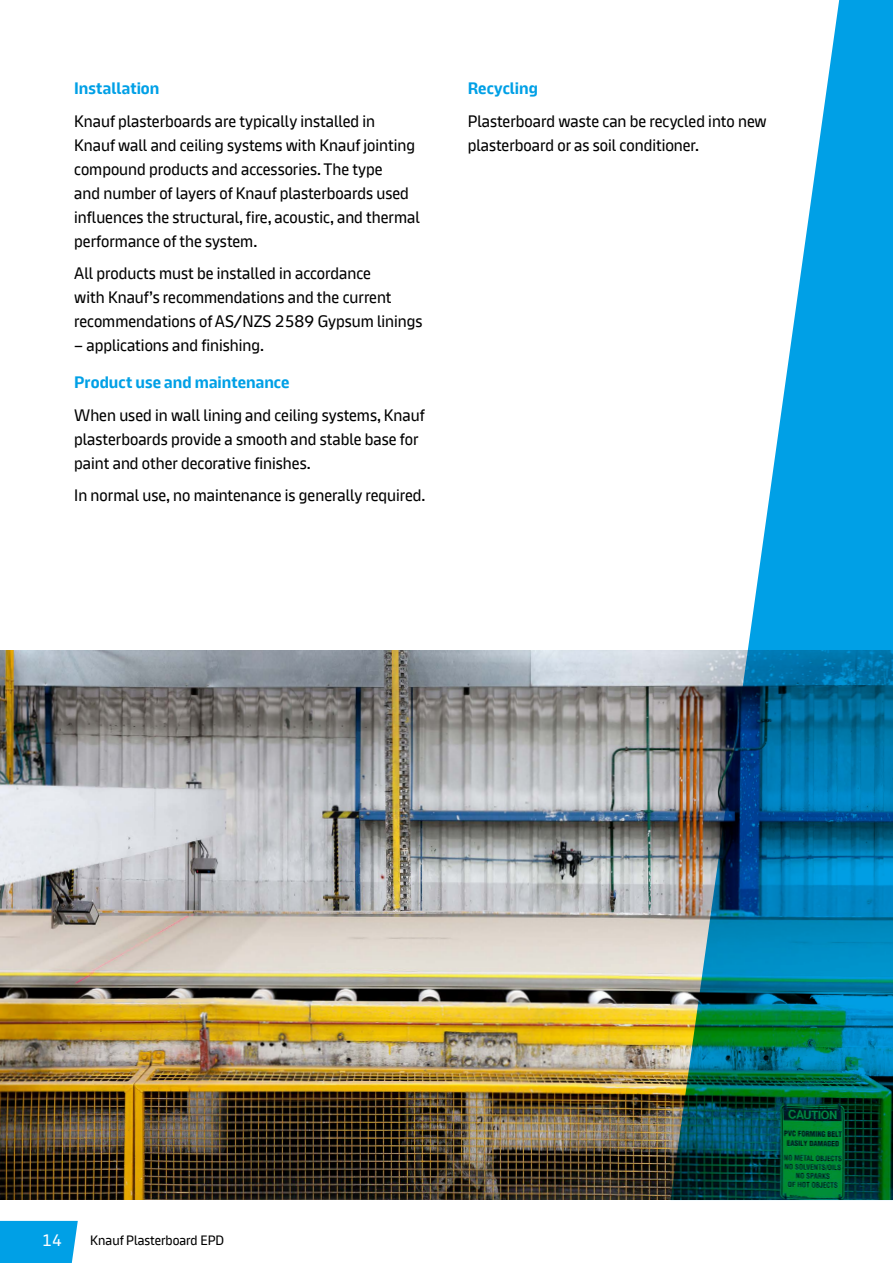
<style>
.page{position:relative;width:893px;height:1263px;background:#fff}
.page>*{position:absolute;margin:0;border:0;box-sizing:border-box;transform-origin:0 0}
.t1{font:16.5px/24px "Knauf Screen";color:#000}
.t2{font:700 16.5px "Knauf Screen";color:#00a0e6}
.t3{font:16.5px "Knauf Screen";color:#fff}
.t4{font:13.5px "Knauf Screen";color:#000}
</style>
<div class="page">
<img style="left:0;top:651px;width:670px;height:549px">
<svg style="left:670px;top:0;width:223px;height:1200px"></svg>
<div style="left:0;top:1221px;width:78px;height:42px;background:#00a0e6"></div>
<p class="t2" style="left:74px;top:79px;width:87px">Installation</p>
<p class="t1" style="left:74px;top:109px;width:347px">Knauf plasterboards are typically installed in Knauf wall and ceiling systems with Knauf jointing compound products and accessories. The type<br>and number of layers of Knauf plasterboards used influences the structural, fire, acoustic, and thermal performance of the system.</p>
<p class="t1" style="left:74px;top:261px;width:350px">All products must be installed in accordance<br>with Knauf’s recommendations and the current recommendations of AS/NZS 2589 Gypsum linings</p>
<p class="t1" style="left:74px;top:333px;width:191px">– applications and finishing.</p>
<p class="t2" style="left:74px;top:373px;width:217px">Product use and maintenance</p>
<p class="t1" style="left:74px;top:403px;width:352px">When used in wall lining and ceiling systems, Knauf plasterboards provide a smooth and stable base for paint and other decorative finishes.</p>
<p class="t1" style="left:74px;top:483px;width:353px">In normal use, no maintenance is generally required.</p>
<p class="t2" style="left:468px;top:79px;width:72px">Recycling</p>
<p class="t1" style="left:468px;top:109px;width:301px">Plasterboard waste can be recycled into new plasterboard or as soil conditioner.</p>
<p class="t3" style="left:42px;top:1231px;width:21px">14</p>
<p class="t4" style="left:90px;top:1232px;width:135px">Knauf Plasterboard EPD</p>
</div>
